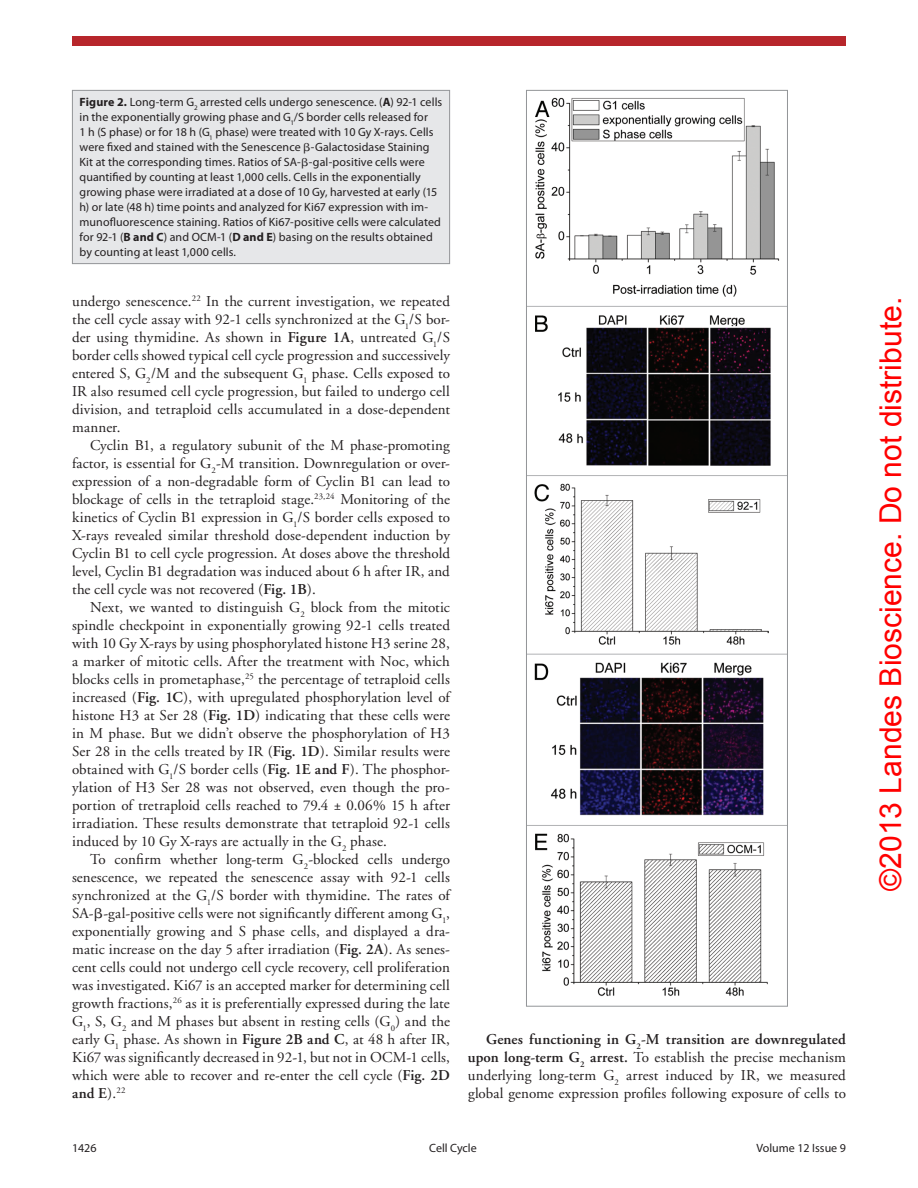
<style>
.page{position:relative;width:918px;height:1188px;background:#fff}
.page>*{position:absolute;margin:0;border:0;box-sizing:border-box;transform-origin:0 0}
.t1{font:30.15px "Arial";color:#f00}
.t2{font:15px/18px "Adobe Garamond";letter-spacing:.01em;color:#231f20;text-align:justify}
.t3{font:12px/15px "Myriad Pro";letter-spacing:.005em;color:#231f20}
.s1{font-weight:700}
.s2{font-family:"Universal Std Greekw Math Pi"}
.s3{font-weight:600}
</style>
<div class="page">
<div style="left:72px;top:36px;width:774px;height:10px;background:#b7262b"></div>
<div style="left:72px;top:90px;width:378px;height:174px;background:#e6e7e9"></div>
<div style="left:72px;top:90px;width:378px;height:174px;border:1px solid #939598"></div>
<img style="left:528px;top:97px;width:258px;height:900px">
<p class="t3" style="left:80px;top:95px;width:364px"><span class="s1">Figure 2.</span> Long-term G<sub>2</sub> arrested cells undergo senescence. (<span class="s1">A</span>) 92-1 cells in the exponentially growing phase and G<sub>1</sub>/S border cells released for<br>1 h (S phase) or for 18 h (G<sub>1</sub> phase) were treated with 10 Gy X-rays. Cells were fixed and stained with the Senescence <span class="s2">β</span>-Galactosidase Staining Kit at the corresponding times. Ratios of SA-<span class="s2">β</span>-gal-positive cells were quantified by counting at least 1,000 cells. Cells in the exponentially growing phase were irradiated at a dose of 10 Gy, harvested at early (15 h) or late (48 h) time points and analyzed for Ki67 expression with im&shy;munofluorescence staining. Ratios of Ki67-positive cells were calculated for 92-1 (<span class="s1">B and C</span>) and OCM-1 (<span class="s1">D and E</span>) basing on the results obtained by counting at least 1,000 cells.</p>
<p class="t2" style="left:72px;top:293px;width:379px">undergo senescence.<sup>22</sup> In the current investigation, we repeated the cell cycle assay with 92-1 cells synchronized at the G<sub>1</sub>/S bor&shy;der using thymidine. As shown in <span class="s3">Figure 1A</span>, untreated G<sub>1</sub>/S border cells showed typical cell cycle progression and successively entered S, G<sub>2</sub>/M and the subsequent G<sub>1</sub> phase. Cells exposed to IR also resumed cell cycle progression, but failed to undergo cell division, and tetraploid cells accumulated in a dose-dependent manner.</p>
<p class="t2" style="left:72px;top:437px;width:379px;text-indent:18px">Cyclin B1, a regulatory subunit of the M phase-promoting factor, is essential for G<sub>2</sub>-M transition. Downregulation or over&shy;expression of a non-degradable form of Cyclin B1 can lead to blockage of cells in the tetraploid stage.<sup>23,24</sup> Monitoring of the kinetics of Cyclin B1 expression in G<sub>1</sub>/S border cells exposed to X-rays revealed similar threshold dose-dependent induction by Cyclin B1 to cell cycle progression. At doses above the threshold level, Cyclin B1 degradation was induced about 6 h after IR, and the cell cycle was not recovered (<span class="s3">Fig. 1B</span>).</p>
<p class="t2" style="left:72px;top:599px;width:380px;text-indent:18px">Next, we wanted to distinguish G<sub>2</sub> block from the mitotic spindle checkpoint in exponentially growing 92-1 cells treated with 10 Gy X-rays by using phosphorylated histone H3 serine 28, a marker of mitotic cells. After the treatment with Noc, which blocks cells in prometaphase,<sup>25</sup> the percentage of tetraploid cells increased (<span class="s3">Fig. 1C</span>), with upregulated phosphorylation level of histone H3 at Ser 28 (<span class="s3">Fig. 1D</span>) indicating that these cells were in M phase. But we didn’t observe the phosphorylation of H3<br>Ser 28 in the cells treated by IR (<span class="s3">Fig. 1D</span>). Similar results were obtained with G<sub>1</sub>/S border cells (<span class="s3">Fig. 1E and F</span>). The phosphor&shy;ylation of H3 Ser 28 was not observed, even though the pro&shy;portion of tretraploid cells reached to 79.4 ± 0.06% 15 h after irradiation. These results demonstrate that tetraploid 92-1 cells induced by 10 Gy X-rays are actually in the G<sub>2</sub> phase.</p>
<p class="t2" style="left:72px;top:851px;width:379px;text-indent:18px">To confirm whether long-term G<sub>2</sub>-blocked cells undergo senescence, we repeated the senescence assay with 92-1 cells synchronized at the G<sub>1</sub>/S border with thymidine. The rates of SA-<span class="s2">β</span>-gal-positive cells were not significantly different among G<sub>1</sub>, exponentially growing and S phase cells, and displayed a dra&shy;matic increase on the day 5 after irradiation (<span class="s3">Fig. 2A</span>). As senes&shy;cent cells could not undergo cell cycle recovery, cell proliferation was investigated. Ki67 is an accepted marker for determining cell growth fractions,<sup>26</sup> as it is preferentially expressed during the late G<sub>1</sub>, S, G<sub>2</sub> and M phases but absent in resting cells (G<sub>0</sub>) and the early G<sub>1</sub> phase. As shown in <span class="s3">Figure 2B and C</span>, at 48 h after IR, Ki67 was significantly decreased in 92-1, but not in OCM-1 cells, which were able to recover and re-enter the cell cycle (<span class="s3">Fig. 2D and E</span>).<sup>22</sup></p>
<p class="t2" style="left:468px;top:1031px;width:380px;text-indent:18px"><span class="s3">Genes functioning in G</span><sub>2</sub><span class="s3">-M transition are downregulated upon long-term G</span><sub>2</sub> <span class="s3">arrest.</span> To establish the precise mechanism underlying long-term G<sub>2</sub> arrest induced by IR, we measured global genome expression profiles following exposure of cells to</p>
<p class="t3" style="left:72px;top:1140px;width:26px">1426</p>
<p class="t3" style="left:429px;top:1140px;width:49px">Cell Cycle</p>
<p class="t3" style="left:757px;top:1140px;width:91px">Volume 12 Issue 9</p>
<h1 class="t1" style="left:871px;top:891px;width:595px;rotate:-90deg">©2013 Landes Bioscience. Do not distribute.</h1>
</div>
